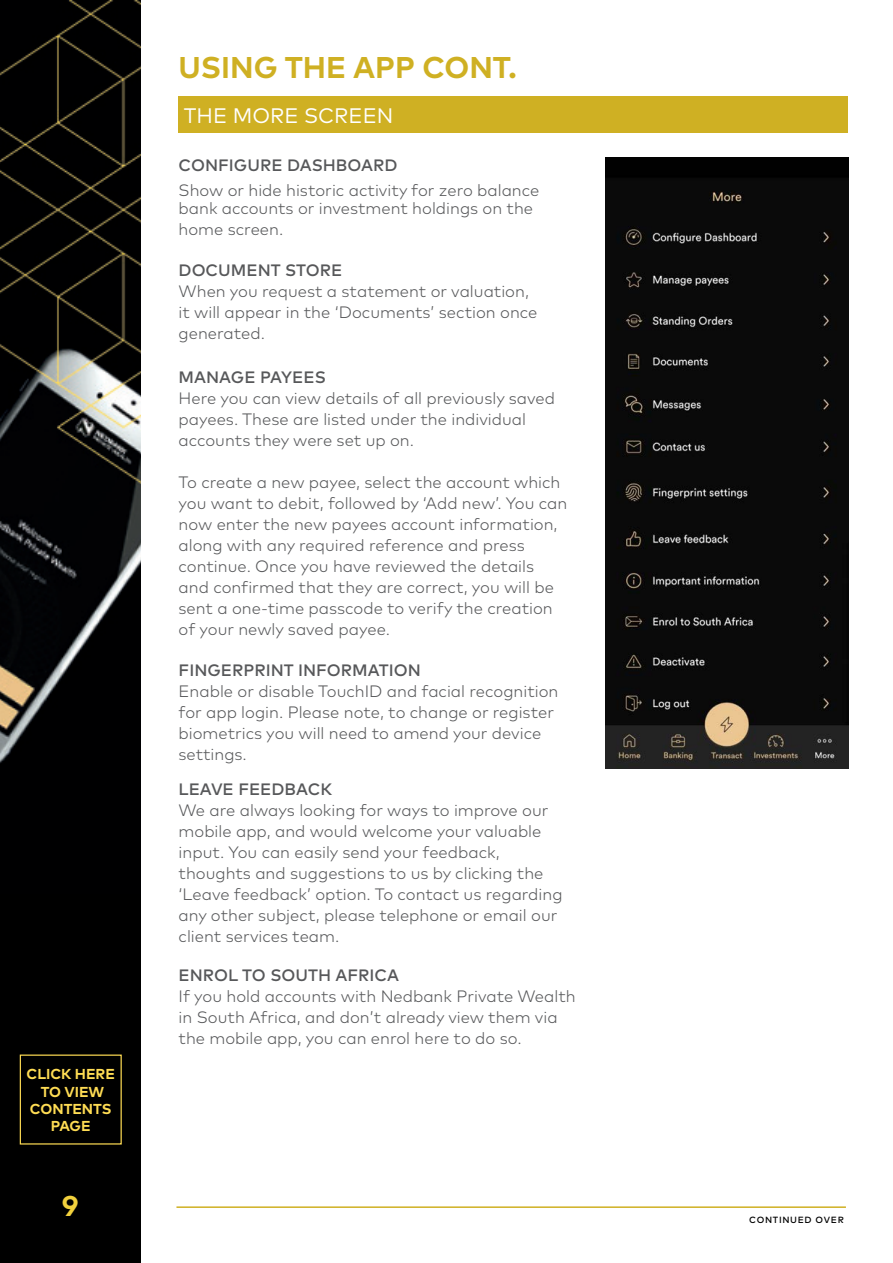
<style>
.page{position:relative;width:893px;height:1263px;background:#fff}
.page>*{position:absolute;margin:0;border:0;box-sizing:border-box;transform-origin:0 0}
.t1{font:700 30px "Mark OT";color:#cfb023}
.t2{font:700 28.5px "Mark OT";color:#f2d13d}
.t3{font:21px "Mark OT";color:#fff}
.t4{font:300 16.5px/21px "Mark OT";color:#57585a}
.t5{font:500 16.5px "Mark OT";color:#57585a}
.t6{font:700 14.4px "Mark OT";color:#ffdd54}
.t7{font:500 9px "Mark OT";letter-spacing:.075em;color:#000}
</style>
<div class="page">
<div style="left:0;top:0;width:140px;height:1263px;background:#000"></div>
<img style="left:0;top:0;width:140px;height:763px">
<hr style="left:176px;top:1206px;width:670px;height:2px;background:#cfb023">
<div style="left:179px;top:96px;width:669px;height:37px;background:#cfb023"></div>
<img style="left:606px;top:158px;width:242px;height:610px">
<p class="t6" style="left:26px;top:1065px;width:90px">CLICK HERE</p>
<p class="t6" style="left:41px;top:1082px;width:65px">TO VIEW</p>
<p class="t6" style="left:30px;top:1099px;width:83px">CONTENTS</p>
<p class="t6" style="left:51px;top:1117px;width:41px">PAGE</p>
<p class="t2" style="left:62px;top:1187px;width:18px">9</p>
<p class="t1" style="left:179px;top:48px;width:340px">USING THE APP CONT.</p>
<p class="t3" style="left:184px;top:102px;width:211px">THE MORE SCREEN</p>
<p class="t5" style="left:179px;top:154px;width:220px">CONFIGURE DASHBOARD</p>
<p class="t4" style="left:179px;top:181px;width:362px;line-height:18px">Show or hide historic activity for zero balance bank accounts or investment holdings on the</p>
<p class="t4" style="left:179px;top:219px;width:106px">home screen.</p>
<p class="t5" style="left:179px;top:260px;width:165px">DOCUMENT STORE</p>
<p class="t4" style="left:179px;top:281px;width:360px">When you request a statement or valuation, it will appear in the ‘Documents’ section once generated.</p>
<p class="t5" style="left:179px;top:367px;width:149px">MANAGE PAYEES</p>
<p class="t4" style="left:179px;top:388px;width:378px">Here you can view details of all previously saved payees. These are listed under the individual accounts they were set up on.</p>
<p class="t4" style="left:179px;top:472px;width:390px">To create a new payee, select the account which you want to debit, followed by ‘Add new’. You can now enter the new payees account information, along with any required reference and press continue. Once you have reviewed the details and confirmed that they are correct, you will be sent a one-time passcode to verify the creation of your newly saved payee.</p>
<p class="t5" style="left:179px;top:660px;width:244px">FINGERPRINT INFORMATION</p>
<p class="t4" style="left:179px;top:681px;width:381px">Enable or disable TouchID and facial recognition for app login. Please note, to change or register biometrics you will need to amend your device settings.</p>
<p class="t5" style="left:179px;top:779px;width:155px">LEAVE FEEDBACK</p>
<p class="t4" style="left:179px;top:800px;width:385px">We are always looking for ways to improve our mobile app, and would welcome your valuable input. You can easily send your feedback, thoughts and suggestions to us by clicking the ‘Leave feedback’ option. To contact us regarding any other subject, please telephone or email our client services team.</p>
<p class="t5" style="left:179px;top:965px;width:222px">ENROL TO SOUTH AFRICA</p>
<p class="t4" style="left:179px;top:985px;width:399px">If you hold accounts with Nedbank Private Wealth in South Africa, and don’t already view them via the mobile app, you can enrol here to do so.</p>
<p class="t7" style="left:749px;top:1214px;width:96px">CONTINUED OVER</p>
</div>
